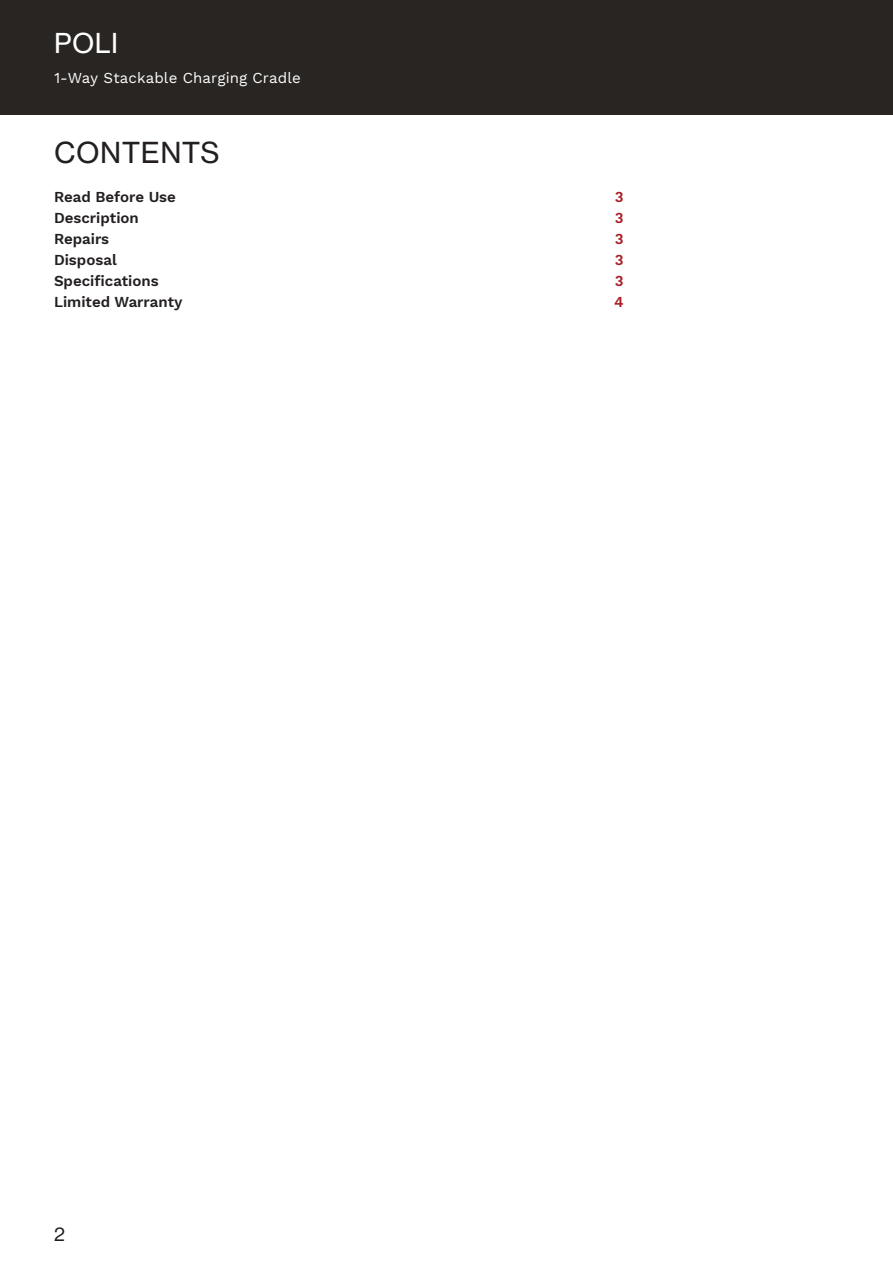
<style>
.page{position:relative;width:893px;height:1263px;background:#fff}
.page>*{position:absolute;margin:0;border:0;box-sizing:border-box;transform-origin:0 0}
.t1{font:28.5px "N Haas Grotesk TX Pro 55 Rg";letter-spacing:.015em;color:#231f20}
.t2{font:27px "N Haas Grotesk TX Pro 55 Rg";color:#fff}
.t3{font:19.5px "N Haas Grotesk DS Pro 55 Rg";color:#1f1d1c}
.t4{font:600 15px "Work Sans";color:#231f20}
.t5{font:15px "Work Sans";letter-spacing:.005em;color:#fff}
.t6{font:600 15px "Work Sans";color:#a91d24}
</style>
<div class="page">
<div style="left:0;top:0;width:892px;height:115px;background:#292522"></div>
<svg style="left:892px;top:0;width:1px;height:115px"></svg>
<p class="t2" style="left:54px;top:26px;width:65px">POLI</p>
<p class="t5" style="left:54px;top:69px;width:248px">1-Way Stackable Charging Cradle</p>
<p class="t1" style="left:54px;top:135px;width:167px">CONTENTS</p>
<p class="t4" style="left:54px;top:188px;width:123px">Read Before Use</p>
<p class="t6" style="left:615px;top:188px;width:10px">3</p>
<p class="t4" style="left:54px;top:209px;width:86px">Description</p>
<p class="t6" style="left:615px;top:209px;width:10px">3</p>
<p class="t4" style="left:54px;top:230px;width:57px">Repairs</p>
<p class="t6" style="left:615px;top:230px;width:10px">3</p>
<p class="t4" style="left:54px;top:251px;width:64px">Disposal</p>
<p class="t6" style="left:615px;top:251px;width:10px">3</p>
<p class="t4" style="left:54px;top:272px;width:106px">Specifications</p>
<p class="t6" style="left:615px;top:272px;width:10px">3</p>
<p class="t4" style="left:54px;top:293px;width:130px">Limited Warranty</p>
<p class="t6" style="left:614px;top:293px;width:11px">4</p>
<h3 class="t3" style="left:54px;top:1223px;width:12px">2</h3>
</div>
